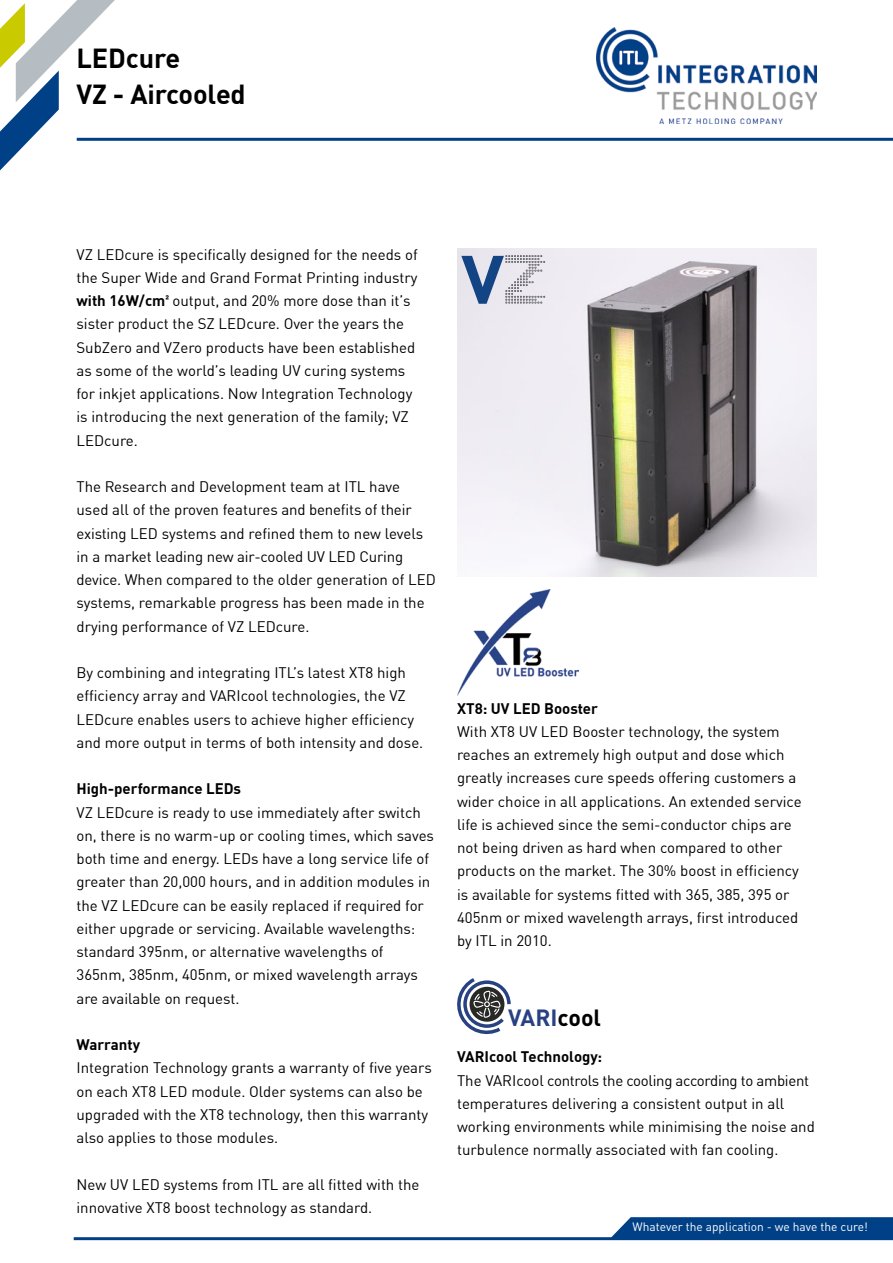
<style>
.page{position:relative;width:893px;height:1263px;background:#fff}
.page>*{position:absolute;margin:0;border:0;box-sizing:border-box;transform-origin:0 0}
.t1{font:700 67.2px "DIN Offc Pro";color:#134484;scale:1.1 1}
.t2{font:700 27px/36px "DIN Offc Pro";letter-spacing:-.005em;color:#000}
.t3{font:700 23.1px "DIN Offc Pro";color:#274183}
.t4{font:15px/23.2px "DIN Offc Pro";color:#000}
.t5{font:700 15px "DIN Offc Pro";color:#000}
.t6{font:12px "DIN Offc Pro";color:#fff}
.s1{font-weight:700}
.s2{color:#000}
</style>
<div class="page">
<svg style="left:0;top:0;width:127px;height:171px"></svg>
<hr style="left:77px;top:138px;width:816px;height:3px;background:#004086">
<img style="left:596px;top:28px;width:221px;height:95px">
<svg style="left:611px;top:1217px;width:282px;height:20px;background:#0b488b"></svg>
<hr style="left:74px;top:1237px;width:819px;height:3px;background:#004086">
<img style="left:457px;top:248px;width:359px;height:328px">
<svg style="left:457px;top:978px;width:54px;height:56px"></svg>
<img style="left:457px;top:590px;width:121px;height:106px">
<svg style="left:505px;top:254px;width:41px;height:50px;background:#cfcdd3"></svg>
<h2 class="t2" style="left:76px;top:39px;width:171px">LEDcure<br>VZ - Aircooled</h2>
<p class="t4" style="left:76px;top:241px;width:343px">VZ LEDcure is specifically designed for the needs of the Super Wide and Grand Format Printing industry <span class="s1">with 16W/cm²</span> output, and 20% more dose than it’s sister product the SZ LEDcure. Over the years the SubZero and VZero products have been established as some of the world’s leading UV curing systems for inkjet applications. Now Integration Technology is introducing the next generation of the family; VZ LEDcure.</p>
<p class="t4" style="left:76px;top:474px;width:361px">The Research and Development team at ITL have<br>used all of the proven features and benefits of their existing LED systems and refined them to new levels in a market leading new air-cooled UV LED Curing device. When compared to the older generation of LED systems, remarkable progress has been made in the drying performance of VZ LEDcure.</p>
<p class="t4" style="left:76px;top:660px;width:348px">By combining and integrating ITL’s latest XT8 high efficiency array and VARIcool technologies, the VZ LEDcure enables users to achieve higher efficiency and more output in terms of both intensity and dose.</p>
<p class="t5" style="left:76px;top:777px;width:166px">High-performance LEDs</p>
<p class="t4" style="left:76px;top:799px;width:359px">VZ LEDcure is ready to use immediately after switch on, there is no warm-up or cooling times, which saves both time and energy. LEDs have a long service life of greater than 20,000 hours, and in addition modules in the VZ LEDcure can be easily replaced if required for either upgrade or servicing. Available wavelengths: standard 395nm, or alternative wavelengths of 365nm, 385nm, 405nm, or mixed wavelength arrays are available on request.</p>
<p class="t5" style="left:76px;top:1033px;width:65px">Warranty</p>
<p class="t4" style="left:76px;top:1055px;width:357px">Integration Technology grants a warranty of five years on each XT8 LED module. Older systems can also be upgraded with the XT8 technology, then this warranty also applies to those modules.</p>
<p class="t4" style="left:76px;top:1171px;width:344px">New UV LED systems from ITL are all fitted with the innovative XT8 boost technology as standard.</p>
<h1 class="t1" style="left:461px;top:227px;width:41px">V</h1>
<p class="t5" style="left:457px;top:696px;width:142px">XT8: UV LED Booster</p>
<p class="t4" style="left:457px;top:719px;width:346px">With XT8 UV LED Booster technology, the system reaches an extremely high output and dose which greatly increases cure speeds offering customers a wider choice in all applications. An extended service life is achieved since the semi-conductor chips are not being driven as hard when compared to other products on the market. The 30% boost in efficiency is available for systems fitted with 365, 385, 395 or 405nm or mixed wavelength arrays, first introduced by ITL in 2010.</p>
<h3 class="t3" style="left:508px;top:999px;width:95px">VARI<span class="s2">cool</span></h3>
<p class="t5" style="left:457px;top:1045px;width:147px">VARIcool Technology:</p>
<p class="t4" style="left:457px;top:1067px;width:359px">The VARIcool controls the cooling according to ambient temperatures delivering a consistent output in all working environments while minimising the noise and turbulence normally associated with fan cooling.</p>
<p class="t6" style="left:633px;top:1218px;width:237px">Whatever the application - we have the cure!</p>
</div>
